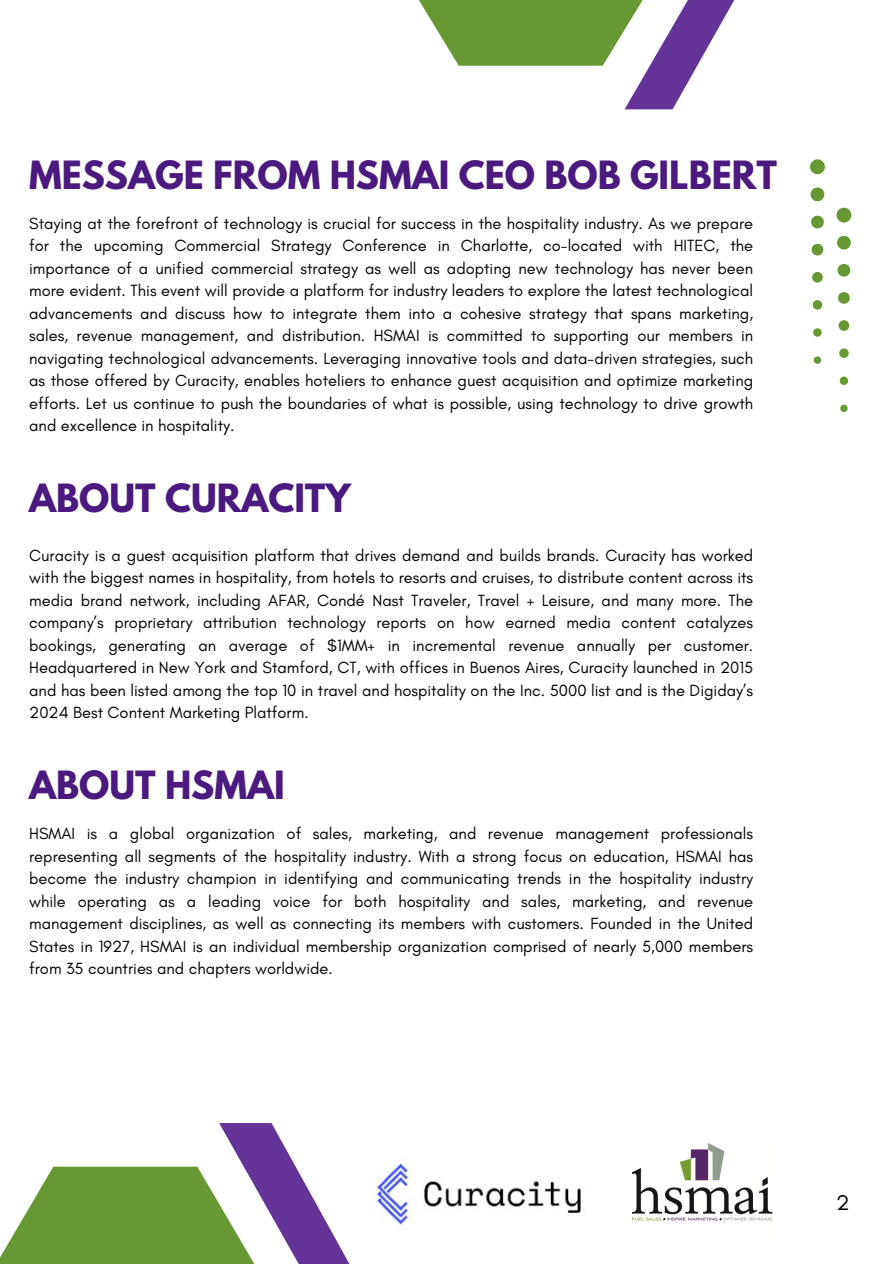
<style>
.page{position:relative;width:894px;height:1264px;background:#fff}
.page>*{position:absolute;margin:0;border:0;box-sizing:border-box;transform-origin:0 0}
.t1{font:700 34.5px "League Spartan";color:#4c1a7f}
.t2{font:21.75px "Glacial Indifference";color:#000}
.t3{font:16.5px/22.5px "Glacial Indifference";color:#000;text-align:justify}
</style>
<div class="page">
<svg style="left:0;top:1123px;width:349px;height:140px"></svg>
<svg style="left:419px;top:0;width:316px;height:109px"></svg>
<svg style="left:810px;top:159px;width:14px;height:15px"></svg>
<svg style="left:810px;top:187px;width:14px;height:14px"></svg>
<svg style="left:811px;top:216px;width:12px;height:12px"></svg>
<svg style="left:811px;top:244px;width:12px;height:11px"></svg>
<svg style="left:812px;top:272px;width:10px;height:10px"></svg>
<svg style="left:812px;top:300px;width:10px;height:9px"></svg>
<svg style="left:813px;top:328px;width:8px;height:9px"></svg>
<svg style="left:813px;top:356px;width:7px;height:8px"></svg>
<svg style="left:836px;top:208px;width:15px;height:14px"></svg>
<svg style="left:837px;top:236px;width:13px;height:13px"></svg>
<svg style="left:837px;top:264px;width:13px;height:13px"></svg>
<svg style="left:838px;top:292px;width:11px;height:12px"></svg>
<svg style="left:838px;top:320px;width:11px;height:11px"></svg>
<svg style="left:839px;top:348px;width:9px;height:10px"></svg>
<svg style="left:839px;top:376px;width:8px;height:9px"></svg>
<svg style="left:840px;top:404px;width:7px;height:8px"></svg>
<img style="left:632px;top:1143px;width:141px;height:78px">
<img style="left:372px;top:1163px;width:209px;height:68px">
<p class="t1" style="left:29px;top:157px;width:749px">MESSAGE FROM HSMAI CEO BOB GILBERT</p>
<h1 class="t3" style="left:29px;top:212px;width:725px">Staying at the forefront of technology is crucial for success in the hospitality industry. As we prepare for the upcoming Commercial Strategy Conference in Charlotte, co-located with HITEC, the importance of a unified commercial strategy as well as adopting new technology has never been more evident. This event will provide a platform for industry leaders to explore the latest technological advancements and discuss how to integrate them into a cohesive strategy that spans marketing, sales, revenue management, and distribution. HSMAI is committed to supporting our members in navigating technological advancements. Leveraging innovative tools and data-driven strategies, such as those offered by Curacity, enables hoteliers to enhance guest acquisition and optimize marketing efforts. Let us continue to push the boundaries of what is possible, using technology to drive growth and excellence in hospitality.</h1>
<p class="t1" style="left:29px;top:480px;width:323px">ABOUT CURACITY</p>
<p class="t3" style="left:29px;top:543px;width:725px">Curacity is a guest acquisition platform that drives demand and builds brands. Curacity has worked with the biggest names in hospitality, from hotels to resorts and cruises, to distribute content across its media brand network, including AFAR, Condé Nast Traveler, Travel + Leisure, and many more. The company’s proprietary attribution technology reports on how earned media content catalyzes bookings, generating an average of $1MM+ in incremental revenue annually per customer.<br>Headquartered in New York and Stamford, CT, with offices in Buenos Aires, Curacity launched in 2015 and has been listed among the top 10 in travel and hospitality on the Inc. 5000 list and is the Digiday’s 2024 Best Content Marketing Platform.</p>
<p class="t1" style="left:29px;top:768px;width:257px">ABOUT HSMAI</p>
<p class="t3" style="left:29px;top:822px;width:725px">HSMAI is a global organization of sales, marketing, and revenue management professionals representing all segments of the hospitality industry. With a strong focus on education, HSMAI has become the industry champion in identifying and communicating trends in the hospitality industry while operating as a leading voice for both hospitality and sales, marketing, and revenue management disciplines, as well as connecting its members with customers. Founded in the United States in 1927, HSMAI is an individual membership organization comprised of nearly 5,000 members from 35 countries and chapters worldwide.</p>
<h1 class="t2" style="left:836px;top:1189px;width:15px">2</h1>
</div>
